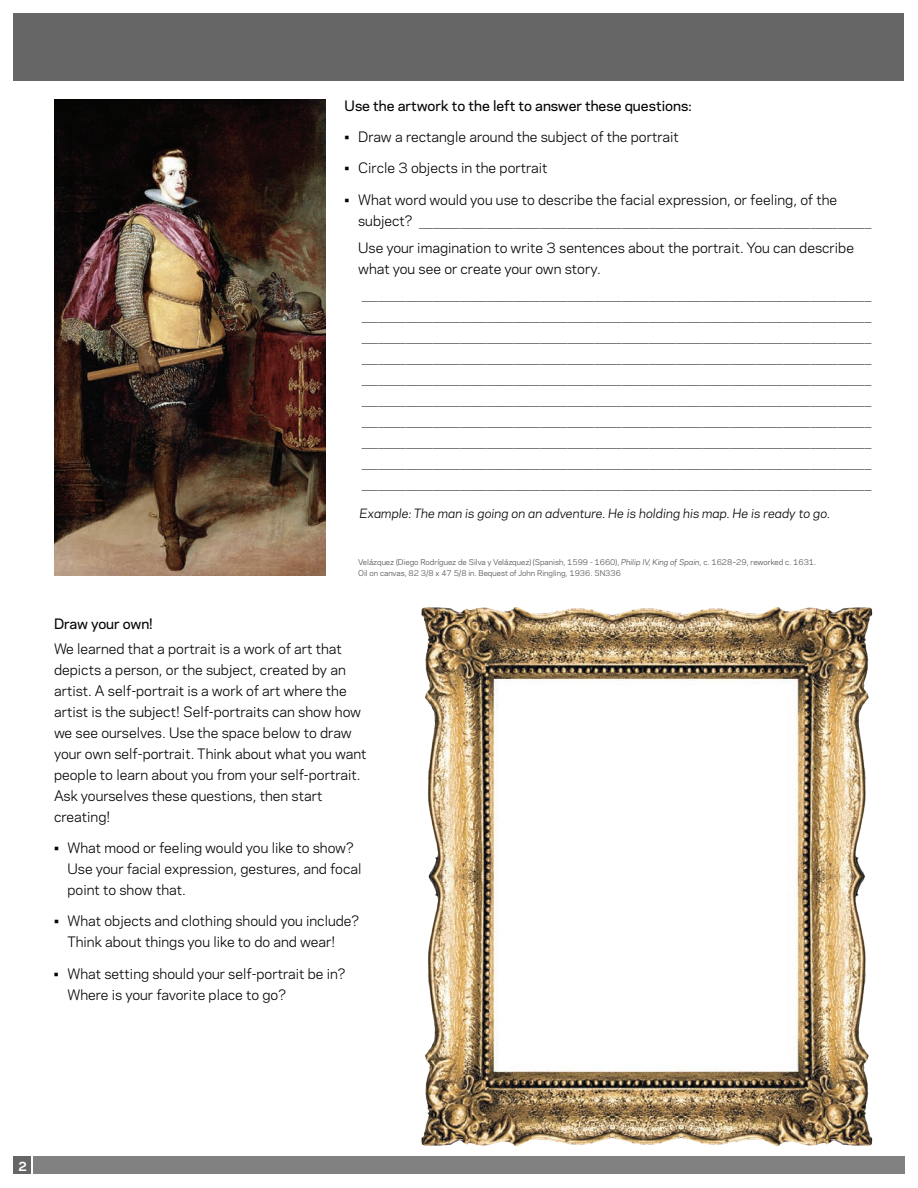
<style>
.page{position:relative;width:918px;height:1188px;background:#fff}
.page>*{position:absolute;margin:0;border:0;box-sizing:border-box;transform-origin:0 0}
.t1{font:300 13.5px/21px "Galaxie Polaris";color:#040503}
.t2{font:13.5px/21px "Galaxie Polaris";color:#040503}
.t3{font:500 13.5px "Galaxie Polaris";color:#040503}
.t4{font:italic 12px "Galaxie Polaris";color:#040503}
.t5{font:700 12px "Galaxie Polaris";color:#fff}
.t6{font:7.5px/10.5px "Galaxie Polaris";color:#4c4c4c}
.s1{font-weight:400}
.s2{font-style:italic}
</style>
<div class="page">
<div style="left:14px;top:14px;width:890px;height:67px;background:#666"></div>
<img style="left:54px;top:100px;width:272px;height:476px">
<div style="left:33px;top:1156px;width:871px;height:18px;background:#808180"></div>
<div style="left:14px;top:1156px;width:18px;height:18px;background:#666"></div>
<img style="left:421px;top:607px;width:452px;height:539px">
<p class="t3" style="left:345px;top:95px;width:349px">Use the artwork to the left to answer these questions:</p>
<p class="t2" style="left:345px;top:125px;width:336px">• Draw a rectangle around the subject of the portrait</p>
<p class="t2" style="left:345px;top:157px;width:204px">• Circle 3 objects in the portrait</p>
<p class="t1" style="left:358px;top:188px;width:515px;text-indent:-14px"><span class="s1">• What word would you use to describe the facial expression, or feeling, of the subject?</span> ______________________________________________________________________________________________________________________________________</p>
<p class="t2" style="left:358px;top:236px;width:497px">Use your imagination to write 3 sentences about the portrait. You can describe what you see or create your own story.</p>
<p class="t1" style="left:361px;top:282px;width:512px;text-align:justify">_______________________________________________________________________________________________________________________________________________________ _______________________________________________________________________________________________________________________________________________________ _______________________________________________________________________________________________________________________________________________________ _______________________________________________________________________________________________________________________________________________________ _______________________________________________________________________________________________________________________________________________________ _______________________________________________________________________________________________________________________________________________________ _______________________________________________________________________________________________________________________________________________________ _______________________________________________________________________________________________________________________________________________________ _______________________________________________________________________________________________________________________________________________________ _______________________________________________________________________________________________________________________________________________________</p>
<p class="t4" style="left:360px;top:504px;width:472px">Example: The man is going on an adventure. He is holding his map. He is ready to go.</p>
<p class="t6" style="left:358px;top:557px;width:460px">Velázquez (Diego Rodríguez de Silva y Velázquez) (Spanish, 1599 - 1660), <span class="s2">Philip IV, King of Spain</span>, c. 1628–29, reworked c. 1631.<br>Oil on canvas, 82 3/8 x 47 5/8 in. Bequest of John Ringling, 1936. SN336</p>
<p class="t3" style="left:54px;top:613px;width:100px">Draw your own!</p>
<p class="t2" style="left:54px;top:637px;width:314px">We learned that a portrait is a work of art that depicts a person, or the subject, created by an artist. A self-portrait is a work of art where the artist is the subject! Self-portraits can show how we see ourselves. Use the space below to draw your own self-portrait. Think about what you want people to learn about you from your self-portrait.<br>Ask yourselves these questions, then start creating!</p>
<p class="t2" style="left:68px;top:837px;width:296px;text-indent:-14px">• What mood or feeling would you like to show?<br>Use your facial expression, gestures, and focal point to show that.</p>
<p class="t2" style="left:67px;top:910px;width:293px;text-indent:-13px">• What objects and clothing should you include?<br>Think about things you like to do and wear!</p>
<p class="t2" style="left:68px;top:962px;width:280px;text-indent:-14px">• What setting should your self-portrait be in?<br>Where is your favorite place to go?</p>
<p class="t5" style="left:18px;top:1157px;width:10px">2</p>
</div>
